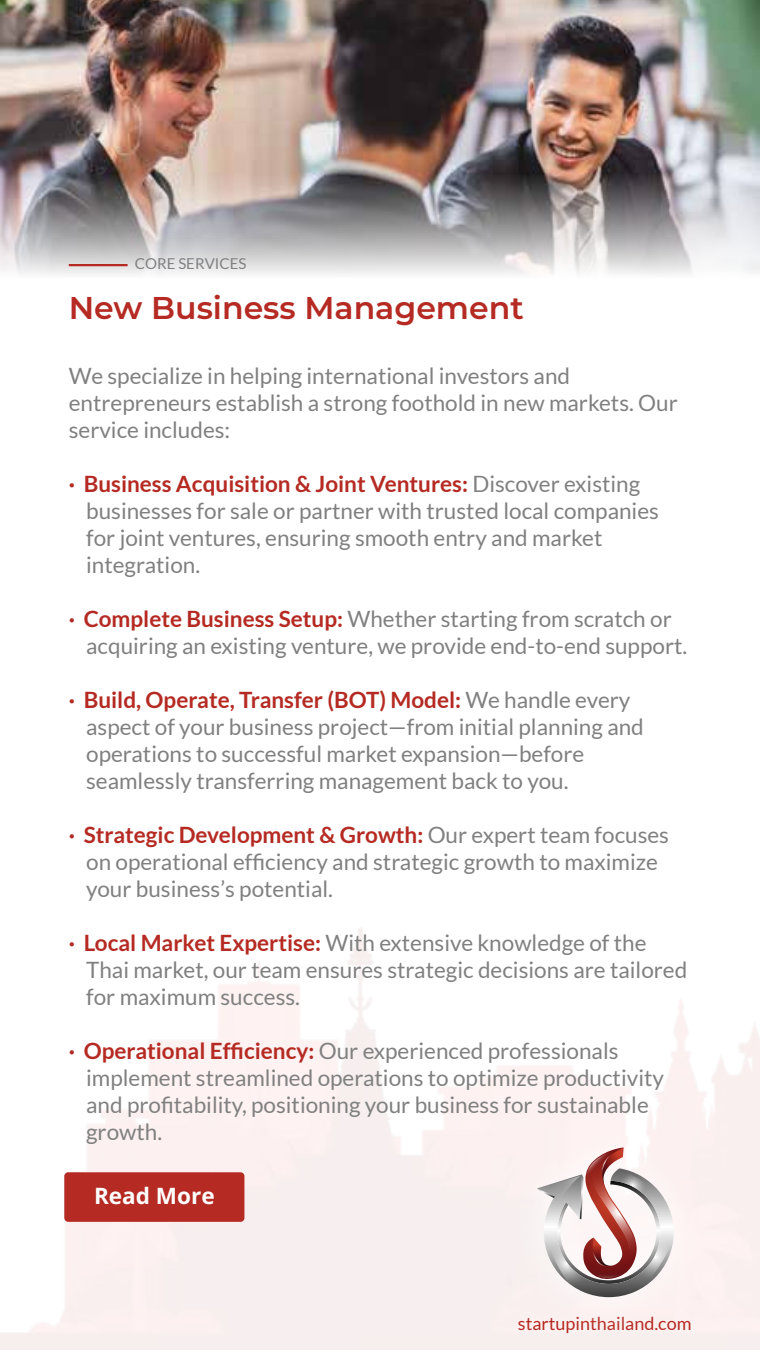
<style>
.page{position:relative;width:760px;height:1350px;background:#fff}
.page>*{position:absolute;margin:0;border:0;box-sizing:border-box;transform-origin:0 0}
.t1{font:600 31.5px "Montserrat";color:#b52a22}
.t2{font:22.5px/27px "Lato";color:#808080}
.t3{font:700 22.5px "Open Sans";color:#fff}
.t4{font:18px "Lato";color:#b52a22}
.t5{font:15.08px "Lato";color:#808080}
.s1{font-weight:700;color:#b52a22}
</style>
<div class="page">
<img style="left:0;top:0;width:759px;height:148px">
<img style="left:0;top:148px;width:759px;height:127px">
<hr style="left:69px;top:264px;width:58px;height:2px;background:#b52a22">
<svg style="left:537px;top:1147px;width:136px;height:150px"></svg>
<div style="left:64px;top:1172px;width:180px;height:50px;background:#b52a22;border-radius:4px"></div>
<p class="t5" style="left:135px;top:256px;width:113px">CORE SERVICES</p>
<h1 class="t1" style="left:69px;top:287px;width:456px">New Business Management</h1>
<p class="t2" style="left:69px;top:362px;width:610px">We specialize in helping international investors and entrepreneurs establish a strong foothold in new markets. Our service includes:</p>
<p class="t2" style="left:86px;top:470px;width:574px;text-indent:-17px"><span class="s1">· Business Acquisition &amp; Joint Ventures:</span> Discover existing businesses for sale or partner with trusted local companies for joint ventures, ensuring smooth entry and market integration.</p>
<p class="t2" style="left:86px;top:605px;width:602px;text-indent:-17px"><span class="s1">· Complete Business Setup:</span> Whether starting from scratch or acquiring an existing venture, we provide end-to-end support.</p>
<p class="t2" style="left:86px;top:686px;width:559px;text-indent:-17px"><span class="s1">· Build, Operate, Transfer (BOT) Model:</span> We handle every aspect of your business project—from initial planning and operations to successful market expansion—before seamlessly transferring management back to you.</p>
<p class="t2" style="left:86px;top:821px;width:584px;text-indent:-17px"><span class="s1">· Strategic Development &amp; Growth:</span> Our expert team focuses on operational efficiency and strategic growth to maximize your business’s potential.</p>
<p class="t2" style="left:86px;top:929px;width:602px;text-indent:-17px"><span class="s1">· Local Market Expertise:</span> With extensive knowledge of the<br>Thai market, our team ensures strategic decisions are tailored for maximum success.</p>
<p class="t2" style="left:86px;top:1037px;width:579px;text-indent:-17px"><span class="s1">· Operational Efficiency:</span> Our experienced professionals implement streamlined operations to optimize productivity and profitability, positioning your business for sustainable growth.</p>
<p class="t3" style="left:94px;top:1180px;width:122px">Read More</p>
<p class="t4" style="left:518px;top:1314px;width:175px">startupinthailand.com</p>
</div>
